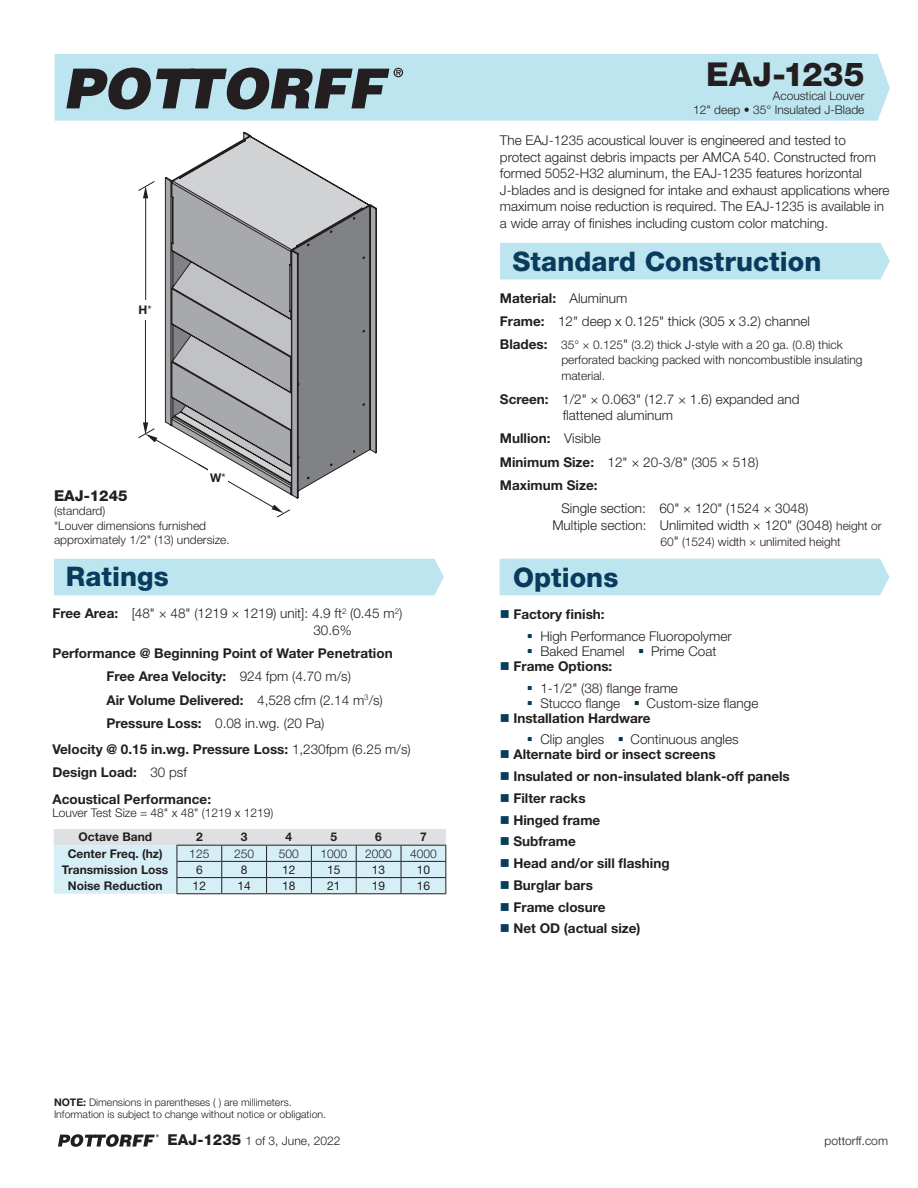
<style>
.page{position:relative;width:918px;height:1188px;background:#fff}
.page>*{position:absolute;margin:0;border:0;box-sizing:border-box;transform-origin:0 0}
.MODEL_COPY{font:800 33px "Helvetica Neue LT Std";letter-spacing:-.005em;color:#231f20}
.TITLE_BLUE{font:800 27px "Helvetica Neue LT Std";color:#093c5c}
.MODEL_W_IMAGE{font:800 15px "Helvetica Neue LT Std";color:#231f20}
.Application{font:300 13.5px/16.5px "Helvetica Neue LT Std";color:#231f20}
.Application-2{font:700 13.5px "Helvetica Neue LT Std";color:#231f20}
.Application-3{font:300 12px/14.4px "Helvetica Neue LT Std";color:#231f20}
.Body_Copy{font:300 12px/14.4px "Helvetica Neue LT Std";color:#231f20}
.Body_Copy_BOLD{font:700 12px "Helvetica Neue LT Std";color:#231f20}
.Body_Copy_BOLD-2{font:12px "Helvetica Neue LT Std";color:#231f20}
.Body_Copy_copy{font:300 12px "Helvetica Neue LT Std";color:#231f20}
.MODEL_COPY-2{font:300 12px "Helvetica Neue LT Std";color:#231f20}
.MODEL_W_IMAGE-2{font:700 12px "Helvetica Neue LT Std";color:#231f20}
.FINE_PRINT{font:300 10.5px "Helvetica Neue LT Std";color:#231f20}
.s1{font-weight:400}
.s2{font-weight:700}
.s3{font-weight:300}
.s4{font-weight:700;font-size:13.5px}
.s5{font-size:13.5px}
.s6{font-size:12px}
.s7{color:#093c5c}
.s8{color:#033250}
.s9{font-weight:800;font-size:15px}
</style>
<div class="page">
<svg style="left:54px;top:829px;width:392px;height:65px;background:#d1e3e8"></svg>
<hr style="left:177px;top:893px;width:45px;height:1px;background:#231f20">
<hr style="left:222px;top:893px;width:45px;height:1px;background:#231f20">
<hr style="left:267px;top:893px;width:44px;height:1px;background:#231f20">
<hr style="left:311px;top:893px;width:45px;height:1px;background:#231f20">
<hr style="left:356px;top:893px;width:45px;height:1px;background:#231f20">
<hr style="left:401px;top:893px;width:45px;height:1px;background:#231f20">
<hr style="left:177px;top:845px;width:45px;height:1px;background:#231f20">
<hr style="left:222px;top:845px;width:45px;height:1px;background:#231f20">
<hr style="left:267px;top:845px;width:44px;height:1px;background:#231f20">
<hr style="left:311px;top:845px;width:45px;height:1px;background:#231f20">
<hr style="left:356px;top:845px;width:45px;height:1px;background:#231f20">
<hr style="left:401px;top:845px;width:45px;height:1px;background:#231f20">
<div style="left:500px;top:559px;width:389px;height:36px;background:#bde5f0"></div>
<div style="left:500px;top:243px;width:390px;height:37px;background:#bde5f0"></div>
<div style="left:54px;top:559px;width:390px;height:36px;background:#bde5f0"></div>
<div style="left:55px;top:54px;width:835px;height:67px;background:#bde5f0"></div>
<svg style="left:143px;top:133px;width:234px;height:380px"></svg>
<div style="left:135px;top:300px;width:20px;height:19px;background:#fff"></div>
<div style="left:208px;top:468px;width:20px;height:20px;background:#fff"></div>
<svg style="left:66px;top:68px;width:337px;height:41px;background:#68787e"></svg>
<svg style="left:58px;top:1134px;width:101px;height:13px"></svg>
<p class="MODEL_COPY" style="left:706px;top:54px;width:160px">EAJ-1235</p>
<p class="MODEL_COPY-2" style="left:773px;top:88px;width:93px">Acoustical Louver</p>
<p class="Body_Copy" style="left:693px;top:103px;width:173px">12" deep • 35° Insulated J-Blade</p>
<p class="Application" style="left:500px;top:132px;width:391px">The EAJ-1235 acoustical louver is engineered and tested to protect against debris impacts per AMCA 540. Constructed from formed 5052-H32 aluminum, the EAJ-1235 features horizontal J-blades and is designed for intake and exhaust applications where maximum noise reduction is required. The EAJ-1235 is available in a wide array of finishes including custom color matching.</p>
<p class="MODEL_W_IMAGE-2" style="left:139px;top:302px;width:15px">H<span class="s1">*</span></p>
<p class="MODEL_W_IMAGE-2" style="left:210px;top:471px;width:17px">W<span class="s1">*</span></p>
<p class="MODEL_W_IMAGE" style="left:54px;top:487px;width:75px">EAJ-1245</p>
<p class="Body_Copy" style="left:54px;top:504px;width:53px">(standard)</p>
<p class="Body_Copy" style="left:54px;top:518px;width:177px">*Louver dimensions furnished approximately 1/2" (13) undersize.</p>
<p class="TITLE_BLUE" style="left:66px;top:560px;width:105px">Ratings</p>
<p class="Application" style="left:313px;top:605px;width:90px;text-indent:-261px"><span class="s2">Free Area:</span> [48" × 48" (1219 × 1219) unit]: 4.9 ft<sup>2</sup> (0.45 m<sup>2</sup>)<br>30.6%</p>
<p class="Application-2" style="left:52px;top:645px;width:342px">Performance @ Beginning Point of Water Penetration</p>
<p class="Application-2" style="left:106px;top:668px;width:246px">Free Area Velocity: <span class="s3">924 fpm (4.70 m/s)</span></p>
<p class="Application-2" style="left:106px;top:692px;width:278px">Air Volume Delivered: <span class="s3">4,528 cfm (2.14 m</span><sup>3</sup><span class="s3">/s)</span></p>
<p class="Application" style="left:106px;top:715px;width:220px"><span class="s2">Pressure Loss:</span> 0.08 in.wg. (20 Pa)</p>
<p class="Application-2" style="left:52px;top:741px;width:360px">Velocity @ 0.15 in.wg. Pressure Loss: <span class="s3">1,230fpm (6.25 m/s)</span></p>
<p class="Application-2" style="left:52px;top:764px;width:136px">Design Load: <span class="s3">30 psf</span></p>
<p class="Application-2" style="left:52px;top:791px;width:160px">Acoustical Performance:</p>
<p class="Application-3" style="left:52px;top:806px;width:223px">Louver Test Size = 48" x 48" (1219 x 1219)</p>
<p class="Body_Copy_BOLD" style="left:79px;top:830px;width:75px">Octave Band</p>
<p class="Body_Copy_BOLD" style="left:196px;top:829px;width:8px">2</p>
<p class="Body_Copy_BOLD" style="left:241px;top:829px;width:8px">3</p>
<p class="Body_Copy_BOLD" style="left:286px;top:829px;width:8px">4</p>
<p class="Body_Copy_BOLD" style="left:330px;top:829px;width:8px">5</p>
<p class="Body_Copy_BOLD" style="left:375px;top:829px;width:8px">6</p>
<p class="Body_Copy_BOLD" style="left:420px;top:829px;width:8px">7</p>
<p class="Body_Copy_BOLD" style="left:68px;top:846px;width:96px">Center Freq. (hz)</p>
<p class="Body_Copy_copy" style="left:189px;top:846px;width:22px">125</p>
<p class="Body_Copy_copy" style="left:234px;top:846px;width:22px">250</p>
<p class="Body_Copy_copy" style="left:279px;top:846px;width:22px">500</p>
<p class="Body_Copy_copy" style="left:320px;top:846px;width:28px">1000</p>
<p class="Body_Copy_copy" style="left:365px;top:846px;width:28px">2000</p>
<p class="Body_Copy_copy" style="left:410px;top:846px;width:28px">4000</p>
<p class="Body_Copy_BOLD" style="left:62px;top:862px;width:108px">Transmission Loss</p>
<p class="Body_Copy_BOLD-2" style="left:196px;top:862px;width:8px">6</p>
<p class="Body_Copy_BOLD-2" style="left:241px;top:862px;width:8px">8</p>
<p class="Body_Copy_BOLD-2" style="left:282px;top:862px;width:15px">12</p>
<p class="Body_Copy_BOLD-2" style="left:327px;top:862px;width:15px">15</p>
<p class="Body_Copy_BOLD-2" style="left:372px;top:862px;width:15px">13</p>
<p class="Body_Copy_BOLD-2" style="left:417px;top:862px;width:15px">10</p>
<p class="Body_Copy_BOLD" style="left:68px;top:878px;width:96px">Noise Reduction</p>
<p class="Body_Copy_BOLD-2" style="left:193px;top:879px;width:15px">12</p>
<p class="Body_Copy_BOLD-2" style="left:237px;top:879px;width:15px">14</p>
<p class="Body_Copy_BOLD-2" style="left:282px;top:879px;width:15px">18</p>
<p class="Body_Copy_BOLD-2" style="left:327px;top:879px;width:15px">21</p>
<p class="Body_Copy_BOLD-2" style="left:372px;top:879px;width:15px">19</p>
<p class="Body_Copy_BOLD-2" style="left:417px;top:879px;width:15px">16</p>
<p class="TITLE_BLUE" style="left:512px;top:245px;width:310px">Standard Construction</p>
<p class="Application-2" style="left:500px;top:290px;width:129px">Material: <span class="s3">Aluminum</span></p>
<p class="Application" style="left:500px;top:313px;width:312px"><span class="s2">Frame:</span> 12" deep x 0.125" thick (305 x 3.2) channel</p>
<p class="Application-3" style="left:561px;top:338px;width:303px;text-indent:-62px"><span class="s4">Blades:</span> 35° × 0.125<span class="s5">"</span> (3.2) thick J-style with a 20 ga. (0.8) thick perforated backing packed with noncombustible insulating</p>
<p class="Application-3" style="left:561px;top:369px;width:45px">material.</p>
<p class="Application" style="left:563px;top:390px;width:238px;text-indent:-63px"><span class="s2">Screen:</span> 1/2" × 0.063" (12.7 × 1.6) expanded and flattened aluminum</p>
<p class="Application-2" style="left:500px;top:430px;width:103px">Mullion: <span class="s3">Visible</span></p>
<p class="Application" style="left:500px;top:453px;width:260px"><span class="s2">Minimum Size:</span> 12" × 20-3/8" (305 × 518)</p>
<p class="Application-2" style="left:500px;top:477px;width:99px">Maximum Size:</p>
<p class="Application" style="left:552px;top:500px;width:331px;text-indent:9px">Single section: 60" × 120" (1524 × 3048)<br>Multiple section: Unlimited width × 120" (3048) <span class="s6">height or</span></p>
<p class="Application-3" style="left:660px;top:534px;width:182px">60<span class="s5">"</span> (1524) width × unlimited height</p>
<p class="TITLE_BLUE" style="left:513px;top:561px;width:107px">Options</p>
<p class="Application-2" style="left:500px;top:606px;width:106px"><span class="s7">■</span> Factory finish:</p>
<p class="Application" style="left:527px;top:627px;width:206px"><span class="s7">▪</span> High Performance Fluoropolymer</p>
<p class="Application" style="left:527px;top:642px;width:191px"><span class="s7">▪</span> Baked Enamel <span class="s8">▪</span> Prime Coat</p>
<p class="Application-2" style="left:500px;top:658px;width:114px"><span class="s7">■</span> Frame Options:</p>
<p class="Application" style="left:527px;top:679px;width:153px"><span class="s7">▪</span> 1-1/2" (38) flange frame</p>
<p class="Application" style="left:527px;top:694px;width:233px"><span class="s7">▪</span> Stucco flange <span class="s8">▪</span> Custom-size flange</p>
<p class="Application-2" style="left:500px;top:709px;width:152px"><span class="s7">■</span> Installation Hardware</p>
<p class="Application" style="left:527px;top:731px;width:213px"><span class="s7">▪</span> Clip angles <span class="s8">▪</span> Continuous angles</p>
<p class="Application-2" style="left:500px;top:746px;width:217px"><span class="s7">■</span> Alternate bird or insect screens</p>
<p class="Application-2" style="left:500px;top:768px;width:291px"><span class="s7">■</span> Insulated or non-insulated blank-off panels</p>
<p class="Application-2" style="left:500px;top:790px;width:87px"><span class="s7">■</span> Filter racks</p>
<p class="Application-2" style="left:500px;top:811px;width:102px"><span class="s7">■</span> Hinged frame</p>
<p class="Application-2" style="left:500px;top:833px;width:77px"><span class="s7">■</span> Subframe</p>
<p class="Application-2" style="left:500px;top:855px;width:171px"><span class="s7">■</span> Head and/or sill flashing</p>
<p class="Application-2" style="left:500px;top:877px;width:95px"><span class="s7">■</span> Burglar bars</p>
<p class="Application-2" style="left:500px;top:898px;width:107px"><span class="s7">■</span> Frame closure</p>
<p class="Application-2" style="left:500px;top:920px;width:142px"><span class="s7">■</span> Net OD (actual size)</p>
<p class="FINE_PRINT" style="left:54px;top:1095px;width:239px"><span class="s2">NOTE:</span> Dimensions in parentheses ( ) are millimeters.</p>
<p class="FINE_PRINT" style="left:54px;top:1107px;width:274px">Information is subject to change without notice or obligation.</p>
<p class="Body_Copy" style="left:168px;top:1133px;width:174px"><span class="s9">EAJ-1235</span> 1 of 3, June, 2022</p>
<p class="Body_Copy" style="left:825px;top:1133px;width:65px">pottorff.com</p>
</div>
